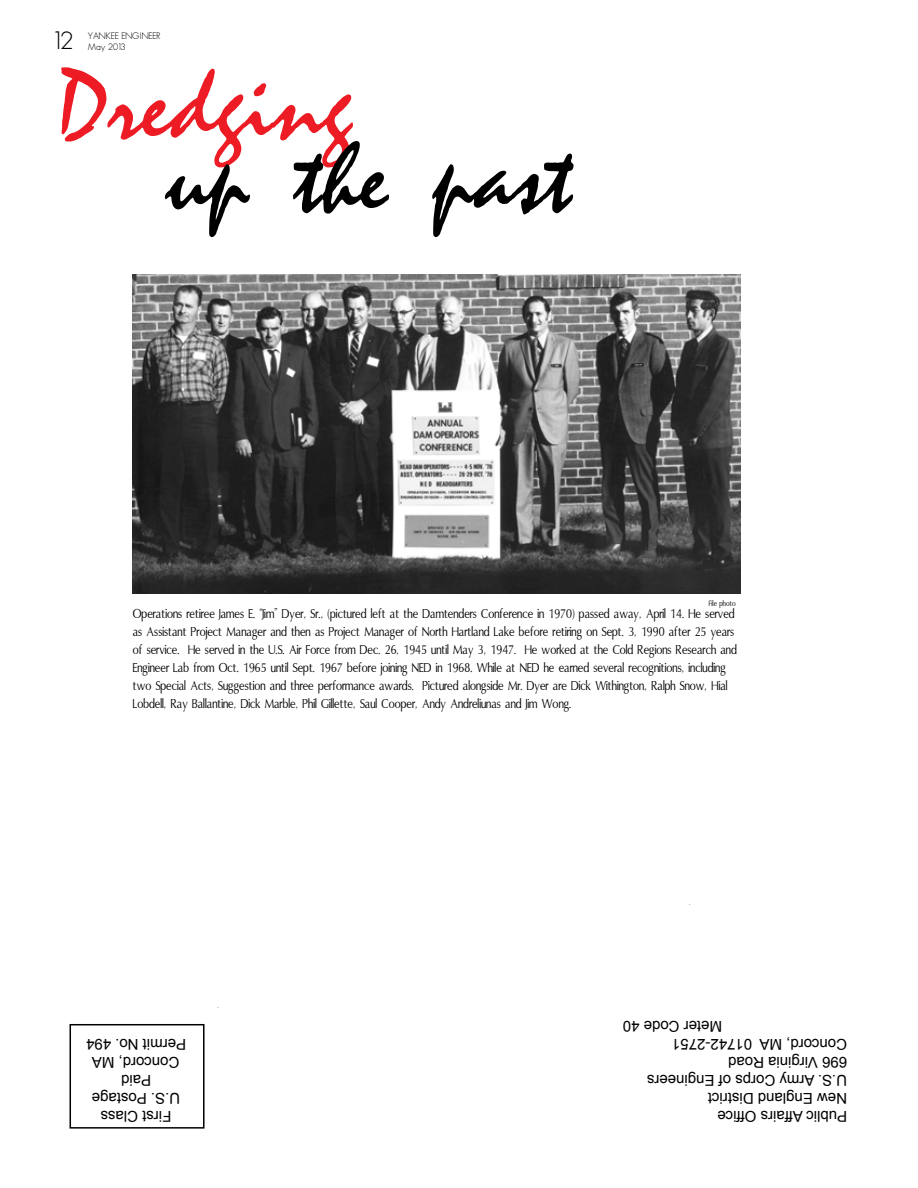
<style>
.page{position:relative;width:918px;height:1188px;background:#fff}
.page>*{position:absolute;margin:0;border:0;box-sizing:border-box;transform-origin:0 0}
.t1{font:90px "Mistral AV";color:#000}
.t2{font:90px "Mistral AV";color:#ed1c24}
.t3{font:300 24px "Futura";color:#000}
.t4{font:15px/18px "Oxford Th";color:#000}
.t5{font:15px/18px "Arial";color:#000;text-align:center}
.t6{font:300 9px/10.8px "Futura";color:#000}
.t7{font:9px "Oxford Th";color:#000}
</style>
<div class="page">
<div style="left:70px;top:1024px;width:135px;height:105px;border:2px solid #000"></div>
<img style="left:133px;top:274px;width:607px;height:320px">
<h2 class="t3" style="left:54px;top:25px;width:20px">12</h2>
<p class="t6" style="left:88px;top:31px;width:74px">YANKEE ENGINEER<br>May 2013</p>
<h1 class="t2" style="left:59px;top:40px;width:295px">Dredging</h1>
<h1 class="t1" style="left:166px;top:112px;width:409px">up the past</h1>
<p class="t7" style="left:709px;top:598px;width:28px">File photo</p>
<p class="t4" style="left:133px;top:605px;width:606px">Operations retiree James E. “Jim” Dyer, Sr., (pictured left at the Damtenders Conference in 1970) passed away, April 14. He served as Assistant Project Manager and then as Project Manager of North Hartland Lake before retiring on Sept. 3, 1990 after 25 years of service. He served in the U.S. Air Force from Dec. 26, 1945 until May 3, 1947. He worked at the Cold Regions Research and Engineer Lab from Oct. 1965 until Sept. 1967 before joining NED in 1968. While at NED he earned several recognitions, including two Special Acts, Suggestion and three performance awards. Pictured alongside Mr. Dyer are Dick Withington, Ralph Snow, Hial Lobdell, Ray Ballantine, Dick Marble, Phil Gillette, Saul Cooper, Andy Andreliunas and Jim Wong.</p>
<p class="t5" style="left:186px;top:1125px;width:102px;rotate:-180deg">First Class<br>U.S. Postage<br>Paid<br>Concord, MA<br>Permit No. 494</p>
<p class="t5" style="left:722px;top:1035px;width:101px;rotate:-180deg">Meter Code 40</p>
<p class="t5" style="left:847px;top:1053px;width:177px;rotate:-180deg">Concord, MA 01742-2751</p>
<p class="t5" style="left:847px;top:1071px;width:120px;rotate:-180deg">696 Virginia Road</p>
<p class="t5" style="left:847px;top:1089px;width:202px;rotate:-180deg">U.S. Army Corps of Engineers</p>
<p class="t5" style="left:847px;top:1107px;width:141px;rotate:-180deg">New England District</p>
<p class="t5" style="left:847px;top:1125px;width:131px;rotate:-180deg">Public Affairs Office</p>
</div>
